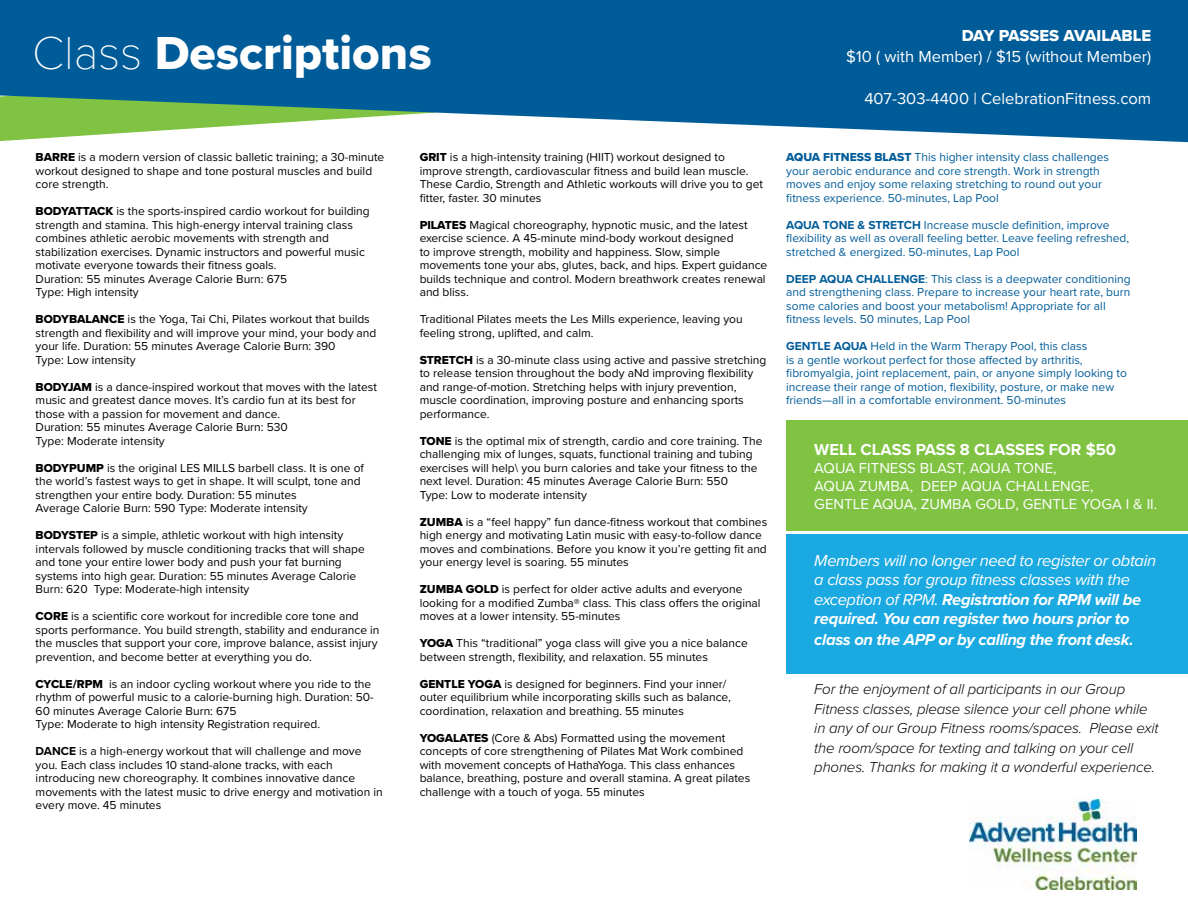
<style>
.page{position:relative;width:1188px;height:918px;background:#fff}
.page>*{position:absolute;margin:0;border:0;box-sizing:border-box;transform-origin:0 0}
.t1{font:48px "Proxima Nova Extrabld";color:#fff}
.t2{font:italic 16.5px/19.5px "Proxima Nova";letter-spacing:-.02em;color:#fff}
.t3{font:16.5px "Proxima Nova";color:#fff}
.t4{font:italic 700 16.5px "Proxima Nova";letter-spacing:-.02em;color:#fff}
.t5{font:700 16.5px "Proxima Nova";color:#fff}
.t6{font:16.5px "Proxima Nova Extrabld";color:#fff}
.t7{font:italic 300 15px/19.5px "Proxima Nova";letter-spacing:-.01em;color:#000}
.t8{font:15px/18px "Proxima Nova";color:#fff}
.t9{font:12px/13.5px "Proxima Nova";color:#000}
.t10{font:12px/13.5px "Proxima Nova";color:#005c99}
.s1{font-family:"Proxima Nova T";font-weight:100}
.s2{font-family:"Proxima Nova Extrabld"}
.s3{font-weight:700}
</style>
<div class="page">
<div style="left:786px;top:421px;width:402px;height:110px;background:#80c343"></div>
<div style="left:786px;top:535px;width:402px;height:139px;background:#1ba9e1"></div>
<svg style="left:0;top:0;width:1188px;height:142px;fill:#005c99"></svg>
<div style="left:825px;top:28px;width:326px;height:87px;background:#005c99"></div>
<img style="left:970px;top:800px;width:166px;height:89px">
<h1 class="t1" style="left:32px;top:18px;width:401px"><span class="s1">Class</span> Descriptions</h1>
<h2 class="t6" style="left:962px;top:23px;width:191px">DAY PASSES AVAILABLE</h2>
<h2 class="t3" style="left:846px;top:44px;width:306px">$10 ( with Member) / $15 (without Member)</h2>
<h2 class="t3" style="left:864px;top:86px;width:288px">407-303-4400 | CelebrationFitness.com</h2>
<p class="t9" style="left:36px;top:150px;width:350px"><span class="s2">BARRE</span> is a modern version of classic balletic training; a 30-minute workout designed to shape and tone postural muscles and build core strength.</p>
<p class="t9" style="left:36px;top:204px;width:336px"><span class="s2">BODYATTACK</span> is the sports-inspired cardio workout for building strength and stamina. This high-energy interval training class combines athletic aerobic movements with strength and stabilization exercises. Dynamic instructors and powerful music motivate everyone towards their fitness goals.<br>Duration: 55 minutes Average Calorie Burn: 675<br>Type: High intensity</p>
<p class="t9" style="left:36px;top:312px;width:342px"><span class="s2">BODYBALANCE</span> is the Yoga, Tai Chi, Pilates workout that builds strength and flexibility and will improve your mind, your body and your life. Duration: 55 minutes Average Calorie Burn: 390<br>Type: Low intensity</p>
<p class="t9" style="left:36px;top:380px;width:343px"><span class="s2">BODYJAM</span> is a dance-inspired workout that moves with the latest music and greatest dance moves. It’s cardio fun at its best for those with a passion for movement and dance.<br>Duration: 55 minutes Average Calorie Burn: 530<br>Type: Moderate intensity</p>
<p class="t9" style="left:36px;top:461px;width:330px"><span class="s2">BODYPUMP</span> is the original LES MILLS barbell class. It is one of the world’s fastest ways to get in shape. It will sculpt, tone and strengthen your entire body. Duration: 55 minutes<br>Average Calorie Burn: 590 Type: Moderate intensity</p>
<p class="t9" style="left:36px;top:528px;width:331px"><span class="s2">BODYSTEP</span> is a simple, athletic workout with high intensity intervals followed by muscle conditioning tracks that will shape and tone your entire lower body and push your fat burning systems into high gear. Duration: 55 minutes Average Calorie Burn: 620 Type: Moderate-high intensity</p>
<p class="t9" style="left:36px;top:609px;width:345px"><span class="s2">CORE</span> is a scientific core workout for incredible core tone and sports performance. You build strength, stability and endurance in the muscles that support your core, improve balance, assist injury prevention, and become better at everything you do.</p>
<p class="t9" style="left:36px;top:677px;width:340px"><span class="s2">CYCLE/RPM</span> is an indoor cycling workout where you ride to the rhythm of powerful music to a calorie-burning high. Duration: 50- 60 minutes Average Calorie Burn: 675<br>Type: Moderate to high intensity Registration required.</p>
<p class="t9" style="left:36px;top:744px;width:349px"><span class="s3">DANCE</span> is a high-energy workout that will challenge and move you. Each class includes 10 stand-alone tracks, with each introducing new choreography. It combines innovative dance movements with the latest music to drive energy and motivation in every move. 45 minutes</p>
<p class="t9" style="left:420px;top:150px;width:345px"><span class="s2">GRIT</span> is a high-intensity training (HIIT) workout designed to improve strength, cardiovascular fitness and build lean muscle.<br>These Cardio, Strength and Athletic workouts will drive you to get fitter, faster. 30 minutes</p>
<p class="t9" style="left:420px;top:218px;width:349px"><span class="s2">PILATES</span> Magical choreography, hypnotic music, and the latest exercise science. A 45-minute mind-body workout designed<br>to improve strength, mobility and happiness. Slow, simple movements tone your abs, glutes, back, and hips. Expert guidance builds technique and control. Modern breathwork creates renewal and bliss.</p>
<p class="t9" style="left:420px;top:312px;width:325px">Traditional Pilates meets the Les Mills experience, leaving you feeling strong, uplifted, and calm.</p>
<p class="t9" style="left:420px;top:353px;width:348px"><span class="s2">STRETCH</span> is a 30-minute class using active and passive stretching to release tension throughout the body aNd improving flexibility and range-of-motion. Stretching helps with injury prevention, muscle coordination, improving posture and enhancing sports performance.</p>
<p class="t9" style="left:420px;top:434px;width:344px"><span class="s2">TONE</span> is the optimal mix of strength, cardio and core training. The challenging mix of lunges, squats, functional training and tubing exercises will help\ you burn calories and take your fitness to the next level. Duration: 45 minutes Average Calorie Burn: 550<br>Type: Low to moderate intensity</p>
<p class="t9" style="left:420px;top:515px;width:349px"><span class="s2">ZUMBA</span> is a “feel happy” fun dance-fitness workout that combines high energy and motivating Latin music with easy-to-follow dance moves and combinations. Before you know it you’re getting fit and your energy level is soaring. 55 minutes</p>
<p class="t9" style="left:420px;top:582px;width:342px"><span class="s2">ZUMBA GOLD</span> is perfect for older active adults and everyone looking for a modified Zumba® class. This class offers the original moves at a lower intensity. 55-minutes</p>
<p class="t9" style="left:420px;top:636px;width:330px"><span class="s2">YOGA</span> This “traditional” yoga class will give you a nice balance between strength, flexibility, and relaxation. 55 minutes</p>
<p class="t9" style="left:420px;top:677px;width:313px"><span class="s2">GENTLE YOGA</span> is designed for beginners. Find your inner/ outer equilibrium while incorporating skills such as balance, coordination, relaxation and breathing. 55 minutes</p>
<p class="t9" style="left:420px;top:731px;width:332px"><span class="s2">YOGALATES</span> (Core &amp; Abs) Formatted using the movement concepts of core strengthening of Pilates Mat Work combined with movement concepts of HathaYoga. This class enhances balance, breathing, posture and overall stamina. A great pilates challenge with a touch of yoga. 55 minutes</p>
<p class="t10" style="left:786px;top:150px;width:324px"><span class="s2">AQUA FITNESS BLAST</span> This higher intensity class challenges your aerobic endurance and core strength. Work in strength moves and enjoy some relaxing stretching to round out your fitness experience. 50-minutes, Lap Pool</p>
<p class="t10" style="left:786px;top:218px;width:345px"><span class="s3">AQUA TONE &amp; STRETCH</span> Increase muscle definition, improve flexibility as well as overall feeling better. Leave feeling refreshed, stretched &amp; energized. 50-minutes, Lap Pool</p>
<p class="t10" style="left:786px;top:272px;width:346px"><span class="s3">DEEP AQUA CHALLENGE</span>: This class is a deepwater conditioning and strengthening class. Prepare to increase your heart rate, burn some calories and boost your metabolism! Appropriate for all fitness levels. 50 minutes, Lap Pool</p>
<p class="t10" style="left:786px;top:339px;width:342px"><span class="s3">GENTLE AQUA</span> Held in the Warm Therapy Pool, this class<br>is a gentle workout perfect for those affected by arthritis, fibromyalgia, joint replacement, pain, or anyone simply looking to increase their range of motion, flexibility, posture, or make new friends—all in a comfortable environment. 50-minutes</p>
<h2 class="t5" style="left:814px;top:437px;width:303px">WELL CLASS PASS 8 CLASSES FOR $50</h2>
<p class="t8" style="left:814px;top:458px;width:345px">AQUA FITNESS BLAST, AQUA TONE,<br>AQUA ZUMBA, DEEP AQUA CHALLENGE,<br>GENTLE AQUA, ZUMBA GOLD, GENTLE YOGA I &amp; II.</p>
<h2 class="t2" style="left:814px;top:550px;width:343px">Members will no longer need to register or obtain a class pass for group fitness classes with the exception of RPM. <span class="s3">Registration for RPM will be required. You can register two hours prior to</span></h2>
<h2 class="t4" style="left:814px;top:627px;width:321px">class on the APP or by calling the front desk.</h2>
<p class="t7" style="left:814px;top:679px;width:346px">For the enjoyment of all participants in our Group Fitness classes, please silence your cell phone while in any of our Group Fitness rooms/spaces. Please exit the room/space for texting and talking on your cell phones. Thanks for making it a wonderful experience.</p>
</div>
